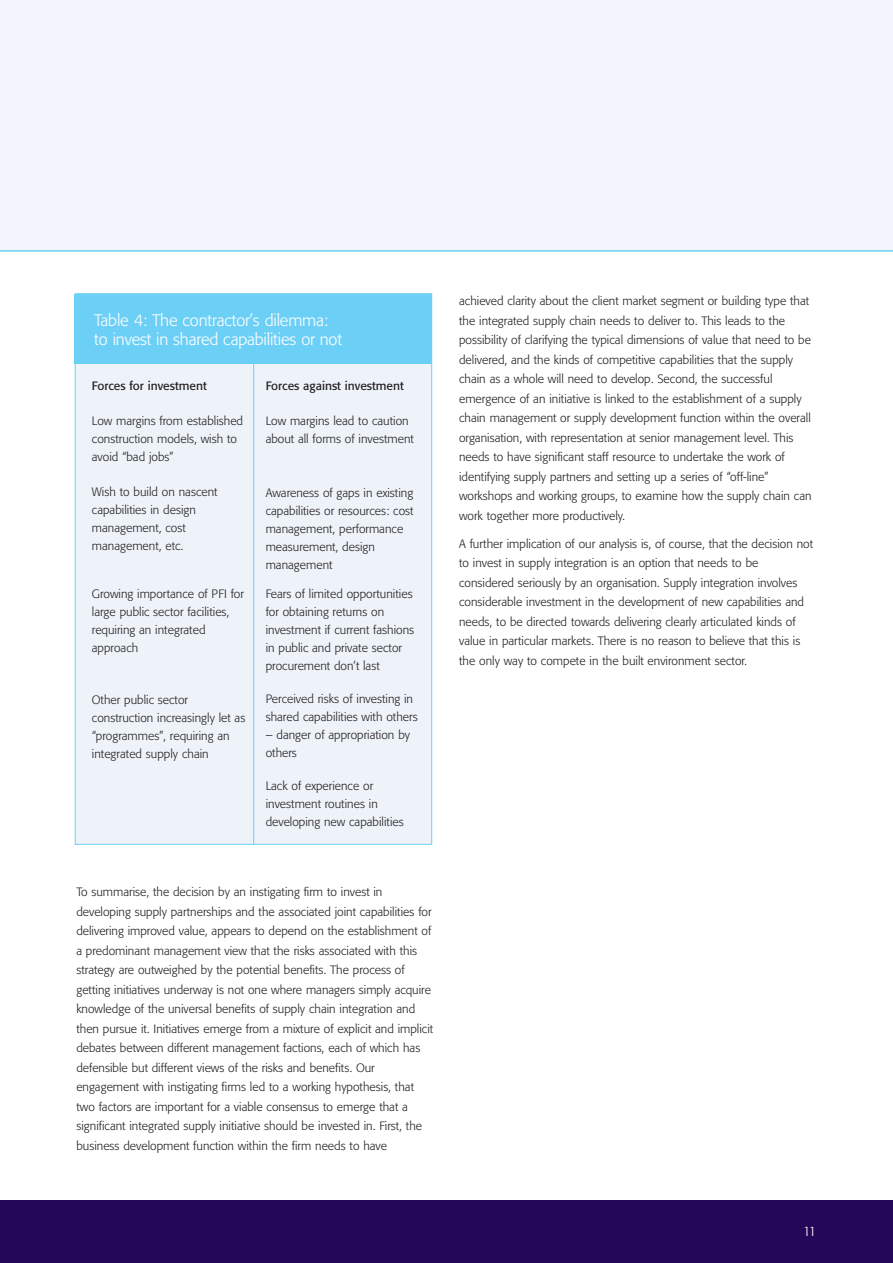
<style>
.page{position:relative;width:893px;height:1263px;background:#fff}
.page>*{position:absolute;margin:0;border:0;box-sizing:border-box;transform-origin:0 0}
.t1{font:300 16.5px/19.5px "Formata BQ";letter-spacing:-.01em;color:#fff}
.t2{font:300 13.5px "Formata BQ";color:#fff}
.t3{font:300 12px/19.5px "Formata BQ";color:#231f20}
.t4{font:12px "Formata BQ";color:#231f20}
</style>
<div class="page">
<div style="left:76px;top:294px;width:355px;height:550px;background:#eef3fa"></div>
<hr style="left:76px;top:363px;width:356px;height:1px;background:#00adef">
<div style="left:75px;top:294px;width:357px;height:69px;background:#6ccff6"></div>
<hr style="left:253px;top:363px;width:1px;height:482px;background:#6ccff6">
<div style="left:0;top:0;width:892px;height:251px;background:#f2f6fc"></div>
<div style="left:0;top:1200px;width:892px;height:63px;background:#250759"></div>
<hr style="left:0;top:250px;width:892px;height:2px;background:#6ccff6">
<h1 class="t1" style="left:94px;top:311px;width:249px">Table 4: The contractor’s dilemma: to invest in shared capabilities or not</h1>
<p class="t4" style="left:92px;top:380px;width:116px">Forces for investment</p>
<p class="t3" style="left:92px;top:413px;width:153px;line-height:18px">Low margins from established construction models, wish to avoid “bad jobs”</p>
<p class="t3" style="left:92px;top:484px;width:127px;line-height:18px">Wish to build on nascent capabilities in design management, cost management, etc.</p>
<p class="t3" style="left:92px;top:585px;width:154px;line-height:18px">Growing importance of PFI for large public sector facilities, requiring an integrated approach</p>
<p class="t3" style="left:92px;top:692px;width:155px;line-height:18px">Other public sector construction increasingly let as “programmes”, requiring an integrated supply chain</p>
<p class="t4" style="left:266px;top:380px;width:140px">Forces against investment</p>
<p class="t3" style="left:266px;top:413px;width:150px;line-height:18px">Low margins lead to caution about all forms of investment</p>
<p class="t3" style="left:266px;top:485px;width:149px;line-height:18px">Awareness of gaps in existing capabilities or resources: cost management, performance measurement, design management</p>
<p class="t3" style="left:266px;top:585px;width:150px;line-height:18px">Fears of limited opportunities for obtaining returns on investment if current fashions in public and private sector procurement don’t last</p>
<p class="t3" style="left:266px;top:690px;width:154px;line-height:18px">Perceived risks of investing in shared capabilities with others</p>
<p class="t3" style="left:266px;top:726px;width:146px;line-height:18px">– danger of appropriation by others</p>
<p class="t3" style="left:266px;top:777px;width:140px;line-height:18px">Lack of experience or investment routines in developing new capabilities</p>
<p class="t3" style="left:76px;top:883px;width:358px">To summarise, the decision by an instigating firm to invest in developing supply partnerships and the associated joint capabilities for delivering improved value, appears to depend on the establishment of a predominant management view that the risks associated with this strategy are outweighed by the potential benefits. The process of getting initiatives underway is not one where managers simply acquire knowledge of the universal benefits of supply chain integration and then pursue it. Initiatives emerge from a mixture of explicit and implicit debates between different management factions, each of which has defensible but different views of the risks and benefits. Our engagement with instigating firms led to a working hypothesis, that two factors are important for a viable consensus to emerge that a significant integrated supply initiative should be invested in. First, the business development function within the firm needs to have</p>
<p class="t3" style="left:459px;top:292px;width:354px">achieved clarity about the client market segment or building type that the integrated supply chain needs to deliver to. This leads to the possibility of clarifying the typical dimensions of value that need to be delivered, and the kinds of competitive capabilities that the supply chain as a whole will need to develop. Second, the successful emergence of an initiative is linked to the establishment of a supply chain management or supply development function within the overall organisation, with representation at senior management level. This needs to have significant staff resource to undertake the work of identifying supply partners and setting up a series of “off-line” workshops and working groups, to examine how the supply chain can work together more productively.</p>
<p class="t3" style="left:459px;top:535px;width:355px">A further implication of our analysis is, of course, that the decision not to invest in supply integration is an option that needs to be considered seriously by an organisation. Supply integration involves considerable investment in the development of new capabilities and needs, to be directed towards delivering clearly articulated kinds of value in particular markets. There is no reason to believe that this is the only way to compete in the built environment sector.</p>
<p class="t2" style="left:803px;top:1225px;width:15px">11</p>
</div>
